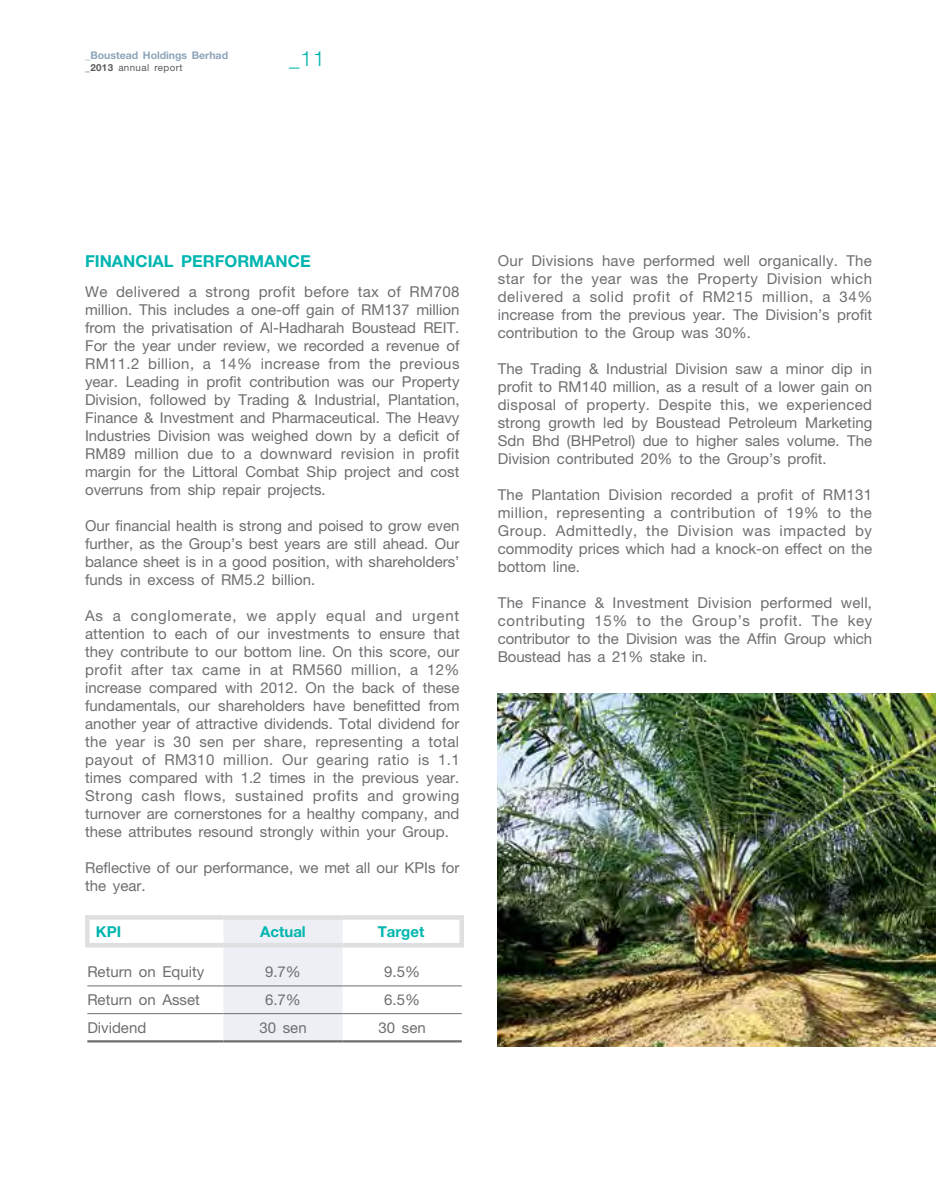
<style>
.page{position:relative;width:936px;height:1191px;background:#fff}
.page>*{position:absolute;margin:0;border:0;box-sizing:border-box;transform-origin:0 0}
.t1{font:300 21px "Helvetica Neue LT Std";color:#00b5af}
.t2{font:700 16.5px "Helvetica Neue LT Std";color:#00b5af}
.t3{font:15px/18px "Helvetica Neue LT Std";color:#6d6e71;text-align:justify}
.t4{font:700 15px "Helvetica Neue LT Std";color:#00b5af}
.t5{font:700 10.5px "Helvetica Neue LT Std";color:#8ea4b9}
.t6{font:9.75px "Helvetica Neue LT Std";letter-spacing:.04em;color:#58595b}
.s1{font-weight:700}
</style>
<div class="page">
<img style="left:498px;top:693px;width:437px;height:353px">
<div style="left:223px;top:919px;width:119px;height:121px;background:#edeff4"></div>
<hr style="left:85px;top:915px;width:138px;height:4px;background:#dedfe0">
<div style="left:85px;top:919px;width:5px;height:24px;background:#dedfe0"></div>
<hr style="left:223px;top:915px;width:119px;height:4px;background:#dedfe0">
<hr style="left:342px;top:915px;width:122px;height:4px;background:#dedfe0">
<div style="left:459px;top:919px;width:5px;height:24px;background:#dedfe0"></div>
<hr style="left:85px;top:943px;width:138px;height:4px;background:#dedfe0">
<hr style="left:223px;top:943px;width:119px;height:4px;background:#dedfe0">
<hr style="left:342px;top:943px;width:122px;height:4px;background:#dedfe0">
<hr style="left:87px;top:1040px;width:136px;height:2px;background:#6d6e71">
<hr style="left:342px;top:1040px;width:119px;height:2px;background:#6d6e71">
<hr style="left:87px;top:985px;width:136px;height:1px;background:#6d6e71">
<hr style="left:342px;top:985px;width:119px;height:1px;background:#6d6e71">
<hr style="left:87px;top:1013px;width:136px;height:1px;background:#6d6e71">
<hr style="left:342px;top:1013px;width:119px;height:1px;background:#6d6e71">
<hr style="left:223px;top:1040px;width:119px;height:2px;background:#6d6e71">
<hr style="left:223px;top:985px;width:119px;height:1px;background:#6d6e71">
<hr style="left:223px;top:1013px;width:119px;height:1px;background:#6d6e71">
<p class="t5" style="left:85px;top:48px;width:144px">_Boustead Holdings Berhad</p>
<p class="t6" style="left:85px;top:61px;width:99px"><span class="s1">_2013</span> annual report</p>
<h1 class="t1" style="left:289px;top:46px;width:37px">_11</h1>
<p class="t2" style="left:85px;top:251px;width:131px">Financial Performa</p>
<p class="t2" style="left:275px;top:251px;width:37px">nce</p>
<p class="t3" style="left:85px;top:282px;width:376px">We delivered a strong profit before tax of RM708 million. This includes a one-off gain of RM137 million from the privatisation of Al-Hadharah Boustead REIT.<br>For the year under review, we recorded a revenue of RM11.2 billion, a 14% increase from the previous year. Leading in profit contribution was our Property Division, followed by Trading &amp; Industrial, Plantation, Finance &amp; Investment and Pharmaceutical. The Heavy Industries Division was weighed down by a deficit of RM89 million due to a downward revision in profit margin for the Littoral Combat Ship project and cost overruns from ship repair projects.</p>
<p class="t3" style="left:85px;top:516px;width:376px">Our financial health is strong and poised to grow even further, as the Group’s best years are still ahead. Our balance sheet is in a good position, with shareholders’ funds in excess of RM5.2 billion.</p>
<p class="t3" style="left:85px;top:606px;width:376px">As a conglomerate, we apply equal and urgent attention to each of our investments to ensure that they contribute to our bottom line. On this score, our profit after tax came in at RM560 million, a 12% increase compared with 2012. On the back of these fundamentals, our shareholders have benefitted from another year of attractive dividends. Total dividend for the year is 30 sen per share, representing a total payout of RM310 million. Our gearing ratio is 1.1 times compared with 1.2 times in the previous year.<br>Strong cash flows, sustained profits and growing turnover are cornerstones for a healthy company, and these attributes resound strongly within your Group.</p>
<p class="t3" style="left:85px;top:858px;width:376px">Reflective of our performance, we met all our KPIs for the year.</p>
<p class="t4" style="left:96px;top:922px;width:25px">KPI</p>
<p class="t4" style="left:260px;top:922px;width:47px">Actual</p>
<p class="t4" style="left:377px;top:922px;width:48px">Target</p>
<p class="t3" style="left:87px;top:963px;width:118px">Return on Equity</p>
<p class="t3" style="left:265px;top:963px;width:37px">9.7%</p>
<p class="t3" style="left:384px;top:963px;width:37px">9.5%</p>
<p class="t3" style="left:87px;top:990px;width:114px">Return on Asset</p>
<p class="t3" style="left:265px;top:990px;width:37px">6.7%</p>
<p class="t3" style="left:384px;top:990px;width:37px">6.5%</p>
<p class="t3" style="left:87px;top:1018px;width:60px">Dividend</p>
<p class="t3" style="left:259px;top:1018px;width:49px">30 sen</p>
<p class="t3" style="left:378px;top:1018px;width:49px">30 sen</p>
<p class="t3" style="left:497px;top:251px;width:376px">Our Divisions have performed well organically. The star for the year was the Property Division which delivered a solid profit of RM215 million, a 34% increase from the previous year. The Division’s profit contribution to the Group was 30%.</p>
<p class="t3" style="left:497px;top:359px;width:376px">The Trading &amp; Industrial Division saw a minor dip in profit to RM140 million, as a result of a lower gain on disposal of property. Despite this, we experienced strong growth led by Boustead Petroleum Marketing Sdn Bhd (BHPetrol) due to higher sales volume. The Division contributed 20% to the Group’s profit.</p>
<p class="t3" style="left:497px;top:485px;width:376px">The Plantation Division recorded a profit of RM131 million, representing a contribution of 19% to the Group. Admittedly, the Division was impacted by commodity prices which had a knock-on effect on the bottom line.</p>
<p class="t3" style="left:497px;top:593px;width:376px">The Finance &amp; Investment Division performed well, contributing 15% to the Group’s profit. The key contributor to the Division was the Affin Group which Boustead has a 21% stake in.</p>
</div>
